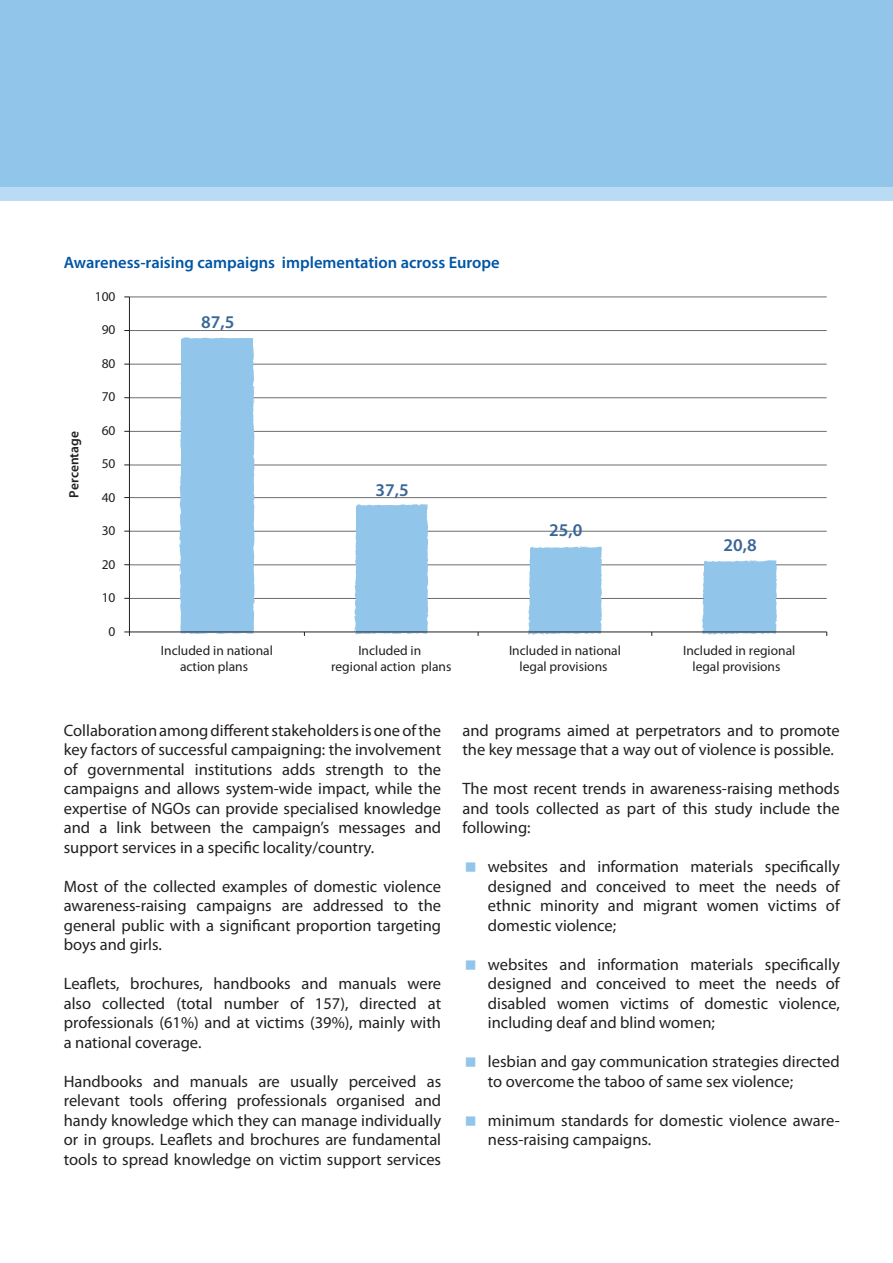
<style>
.page{position:relative;width:893px;height:1263px;background:#fff}
.page>*{position:absolute;margin:0;border:0;box-sizing:border-box;transform-origin:0 0}
.t1{font:600 18px "Myriad Pro";color:#3a6697}
._03_-_Text{font:16.5px/19.5px "Myriad Pro";color:#231f20;text-align:justify}
._01_-_Subtitle{font:600 16.5px "Myriad Pro";color:#0155a5}
.t2{font:13.5px/16.2px "Myriad Pro";color:#231f20;text-align:center}
.t3{font:600 13.5px "Myriad Pro";color:#231f20}
</style>
<div class="page">
<hr style="left:129px;top:598px;width:698px;height:1px;background:#6c6d70">
<hr style="left:129px;top:565px;width:698px;height:1px;background:#6c6d70">
<hr style="left:129px;top:531px;width:698px;height:1px;background:#6c6d70">
<hr style="left:129px;top:497px;width:698px;height:1px;background:#6c6d70">
<hr style="left:129px;top:465px;width:698px;height:1px;background:#6c6d70">
<hr style="left:129px;top:431px;width:698px;height:1px;background:#6c6d70">
<hr style="left:129px;top:397px;width:698px;height:1px;background:#6c6d70">
<hr style="left:129px;top:364px;width:698px;height:1px;background:#6c6d70">
<hr style="left:129px;top:330px;width:698px;height:1px;background:#6c6d70">
<hr style="left:129px;top:297px;width:698px;height:1px;background:#6c6d70">
<div style="left:179px;top:337px;width:76px;height:297px;background:#92c5ea"></div>
<svg style="left:354px;top:504px;width:75px;height:131px;background:#97c7ea"></svg>
<svg style="left:528px;top:546px;width:75px;height:89px;background:#98c8ea"></svg>
<svg style="left:702px;top:560px;width:75px;height:75px;background:#97c7e9"></svg>
<hr style="left:129px;top:297px;width:1px;height:335px;background:#231f20">
<hr style="left:129px;top:631px;width:698px;height:1px;background:#231f20">
<svg style="left:124px;top:631px;width:6px;height:5px"></svg>
<div style="left:0;top:168px;width:893px;height:33px;background:#b9dbf3"></div>
<div style="left:0;top:0;width:893px;height:187px;background:#92c5ea"></div>
<p class="_01_-_Subtitle" style="left:64px;top:252px;width:437px">Awareness-raising campaigns implementation across Europe</p>
<p class="t3" style="left:65px;top:498px;width:68px;rotate:-90deg">Percentage</p>
<p class="t2" style="left:95px;top:288px;width:22px">100</p>
<p class="t2" style="left:102px;top:322px;width:15px">90</p>
<p class="t2" style="left:102px;top:355px;width:15px">80</p>
<p class="t2" style="left:102px;top:389px;width:15px">70</p>
<p class="t2" style="left:102px;top:422px;width:15px">60</p>
<p class="t2" style="left:102px;top:455px;width:15px">50</p>
<p class="t2" style="left:102px;top:489px;width:15px">40</p>
<p class="t2" style="left:102px;top:522px;width:15px">30</p>
<p class="t2" style="left:102px;top:556px;width:15px">20</p>
<p class="t2" style="left:102px;top:589px;width:15px">10</p>
<p class="t2" style="left:109px;top:623px;width:8px">0</p>
<p class="t1" style="left:201px;top:311px;width:35px">87,5</p>
<p class="t1" style="left:376px;top:478px;width:35px">37,5</p>
<p class="t1" style="left:549px;top:519px;width:35px">25,0</p>
<p class="t1" style="left:724px;top:534px;width:35px">20,8</p>
<p class="t2" style="left:161px;top:642px;width:113px">Included in national action plans</p>
<p class="t2" style="left:331px;top:642px;width:122px">Included in<br>regional action plans</p>
<p class="t2" style="left:509px;top:642px;width:113px">Included in national legal provisions</p>
<p class="t2" style="left:683px;top:642px;width:114px">Included in regional legal provisions</p>
<p class="_03_-_Text" style="left:64px;top:720px;width:379px">Collaboration among different stakeholders is one of the key factors of successful campaigning: the involvement of governmental institutions adds strength to the campaigns and allows system-wide impact, while the expertise of NGOs can provide specialised knowledge and a link between the campaign’s messages and support services in a specific locality/country.</p>
<p class="_03_-_Text" style="left:64px;top:876px;width:379px">Most of the collected examples of domestic violence awareness-raising campaigns are addressed to the general public with a significant proportion targeting boys and girls.</p>
<p class="_03_-_Text" style="left:64px;top:974px;width:379px">Leaflets, brochures, handbooks and manuals were also collected (total number of 157), directed at professionals (61%) and at victims (39%), mainly with a national coverage.</p>
<p class="_03_-_Text" style="left:64px;top:1071px;width:379px">Handbooks and manuals are usually perceived as relevant tools offering professionals organised and handy knowledge which they can manage individually or in groups. Leaflets and brochures are fundamental tools to spread knowledge on victim support services</p>
<p class="_03_-_Text" style="left:462px;top:720px;width:379px">and programs aimed at perpetrators and to promote the key message that a way out of violence is possible.</p>
<p class="_03_-_Text" style="left:462px;top:779px;width:379px">The most recent trends in awareness-raising methods and tools collected as part of this study include the following:</p>
<p class="_03_-_Text" style="left:488px;top:857px;width:353px">websites and information materials specifically designed and conceived to meet the needs of ethnic minority and migrant women victims of domestic violence;</p>
<p class="_03_-_Text" style="left:488px;top:954px;width:353px">websites and information materials specifically designed and conceived to meet the needs of disabled women victims of domestic violence, including deaf and blind women;</p>
<p class="_03_-_Text" style="left:488px;top:1052px;width:353px">lesbian and gay communication strategies directed to overcome the taboo of same sex violence;</p>
<p class="_03_-_Text" style="left:488px;top:1110px;width:353px">minimum standards for domestic violence aware&shy;ness-raising campaigns.</p>
</div>
